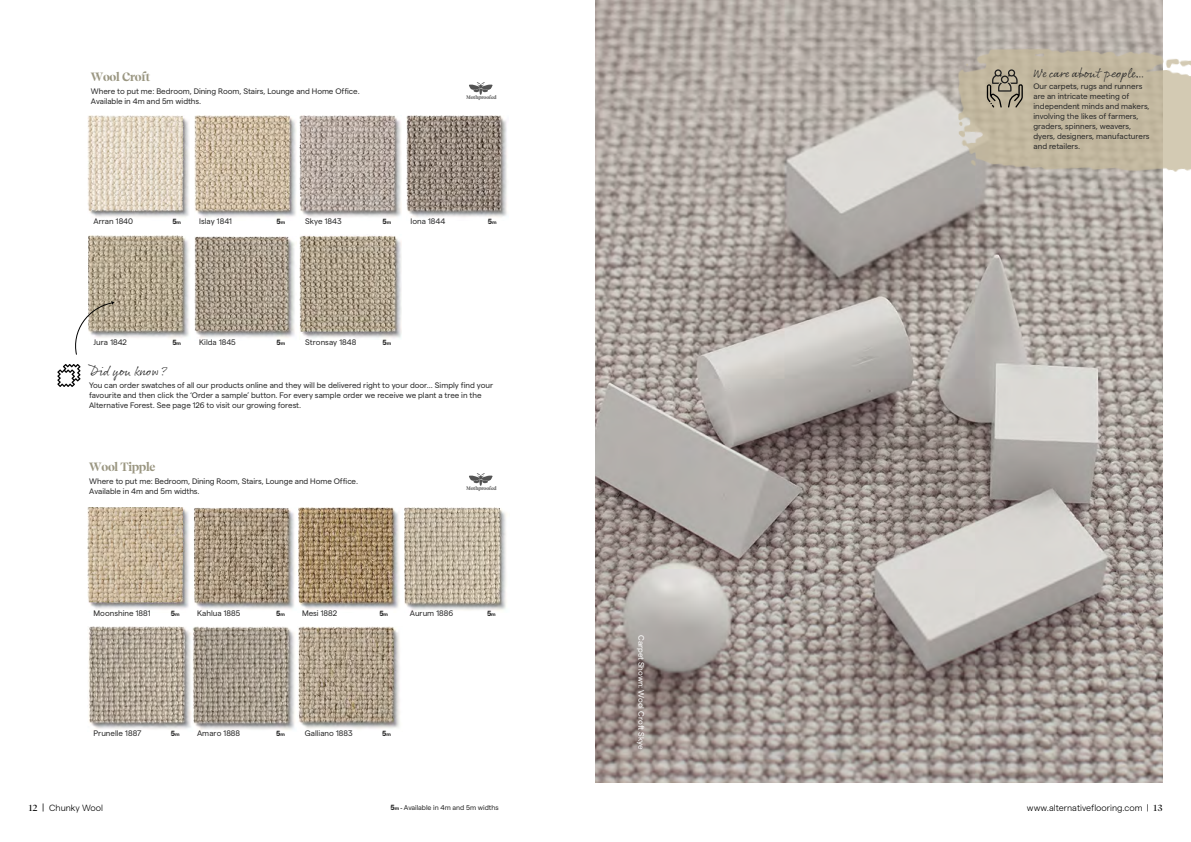
<style>
.page{position:relative;width:1191px;height:842px;background:#fff}
.page>*{position:absolute;margin:0;border:0;box-sizing:border-box;transform-origin:0 0}
.t1{font:13px "Rollerscript Smooth";letter-spacing:-.02em;color:#292929}
.t2{font:700 12px "Recife Display";letter-spacing:-.025em;color:#9b9782}
.t3{font:300 9px "Matter";color:#000}
.t4{font:8px/10px "Matter";color:#292929}
.t5{font:8px "Matter";letter-spacing:-.01em;color:#fff}
.t6{font:700 7.5px "Matter";color:#292929}
.t7{font:7px "Matter";letter-spacing:-.01em;color:#292929}
.t8{font:700 5.1px "Recife Display";letter-spacing:-.02em;color:#292929}
.s1{font-size:5px}
.s2{font-family:"Recife Display";font-weight:500}
.s3{font-size:10px}
.s4{font-weight:700;font-size:7.5px}
.s5{font-weight:700;font-size:5px}
</style>
<div class="page">
<img style="left:88px;top:236px;width:101px;height:102px">
<img style="left:88px;top:116px;width:101px;height:101px">
<img style="left:195px;top:236px;width:100px;height:102px">
<img style="left:300px;top:116px;width:101px;height:101px">
<img style="left:406px;top:116px;width:101px;height:101px">
<img style="left:300px;top:235px;width:102px;height:103px">
<img style="left:195px;top:116px;width:101px;height:101px">
<img style="left:469px;top:82px;width:24px;height:12px">
<img style="left:88px;top:507px;width:419px;height:104px">
<img style="left:88px;top:627px;width:312px;height:103px">
<svg style="left:195px;top:509px;width:101px;height:101px;background:#aa9b87"></svg>
<div style="left:193px;top:507px;width:105px;height:105px;border:1px solid #fff"></div>
<img style="left:469px;top:473px;width:24px;height:12px">
<img style="left:595px;top:0;width:567px;height:782px">
<img style="left:958px;top:45px;width:233px;height:132px">
<svg style="left:986px;top:69px;width:36px;height:39px"></svg>
<svg style="left:57px;top:364px;width:24px;height:23px"></svg>
<svg style="left:75px;top:301px;width:39px;height:54px"></svg>
<p class="t2" style="left:91px;top:68px;width:61px">Wool Croft</p>
<p class="t4" style="left:91px;top:86px;width:270px">Where to put me: Bedroom, Dining Room, Stairs, Lounge and Home Office.<br>Available in 4m and 5m widths.</p>
<p class="t8" style="left:466px;top:94px;width:32px">Mothproofed</p>
<p class="t4" style="left:94px;top:216px;width:41px">Arran 1840</p>
<p class="t6" style="left:172px;top:216px;width:10px">5<span class="s1">m</span></p>
<p class="t4" style="left:199px;top:216px;width:34px">Islay 1841</p>
<p class="t6" style="left:276px;top:216px;width:10px">5<span class="s1">m</span></p>
<p class="t4" style="left:305px;top:216px;width:38px">Skye 1843</p>
<p class="t6" style="left:382px;top:216px;width:10px">5<span class="s1">m</span></p>
<p class="t4" style="left:410px;top:216px;width:36px">Iona 1844</p>
<p class="t6" style="left:488px;top:216px;width:10px">5<span class="s1">m</span></p>
<p class="t4" style="left:94px;top:336px;width:35px">Jura 1842</p>
<p class="t6" style="left:172px;top:337px;width:10px">5<span class="s1">m</span></p>
<p class="t4" style="left:199px;top:336px;width:38px">Kilda 1845</p>
<p class="t6" style="left:276px;top:337px;width:10px">5<span class="s1">m</span></p>
<p class="t4" style="left:305px;top:336px;width:52px">Stronsay 1848</p>
<p class="t6" style="left:382px;top:337px;width:10px">5<span class="s1">m</span></p>
<p class="t1" style="left:89px;top:363px;width:80px">Did you know?</p>
<p class="t4" style="left:89px;top:379px;width:406px">You can order swatches of all our products online and they will be delivered right to your door... Simply find your favourite and then click the ‘Order a sample’ button. For every sample order we receive we plant a tree in the<br>Alternative Forest. See page 126 to visit our growing forest.</p>
<p class="t2" style="left:89px;top:458px;width:68px">Wool Tipple</p>
<p class="t4" style="left:89px;top:476px;width:270px">Where to put me: Bedroom, Dining Room, Stairs, Lounge and Home Office.<br>Available in 4m and 5m widths.</p>
<p class="t8" style="left:466px;top:485px;width:32px">Mothproofed</p>
<p class="t4" style="left:94px;top:608px;width:58px">Moonshine 1881</p>
<p class="t6" style="left:171px;top:608px;width:10px">5<span class="s1">m</span></p>
<p class="t4" style="left:302px;top:608px;width:37px">Mesi 1882</p>
<p class="t6" style="left:379px;top:608px;width:10px">5<span class="s1">m</span></p>
<p class="t4" style="left:410px;top:608px;width:45px">Aurum 1886</p>
<p class="t6" style="left:487px;top:608px;width:10px">5<span class="s1">m</span></p>
<p class="t4" style="left:197px;top:608px;width:45px">Kahlua 1885</p>
<p class="t6" style="left:276px;top:608px;width:10px">5<span class="s1">m</span></p>
<p class="t4" style="left:94px;top:727px;width:50px">Prunelle 1887</p>
<p class="t6" style="left:171px;top:727px;width:10px">5<span class="s1">m</span></p>
<p class="t4" style="left:197px;top:727px;width:45px">Amaro 1888</p>
<p class="t6" style="left:276px;top:727px;width:10px">5<span class="s1">m</span></p>
<p class="t4" style="left:305px;top:727px;width:49px">Galliano 1883</p>
<p class="t6" style="left:382px;top:727px;width:10px">5<span class="s1">m</span></p>
<p class="t5" style="left:647px;top:635px;width:116px;rotate:90deg">Carpet Shown: Wool Croft Skye</p>
<p class="t1" style="left:1033px;top:65px;width:113px">We care about people...</p>
<p class="t4" style="left:1033px;top:80px;width:118px">Our carpets, rugs and runners are an intricate meeting of independent minds and makers, involving the likes of farmers, graders, spinners, weavers, dyers, designers, manufacturers and retailers.</p>
<p class="t3" style="left:28px;top:801px;width:76px"><span class="s2">12</span> <span class="s3">|</span> Chunky Wool</p>
<p class="t3" style="left:1027px;top:801px;width:137px">www.alternativeflooring.com | <span class="s2">13</span></p>
<p class="t7" style="left:390px;top:802px;width:110px"><span class="s4">5</span><span class="s5">m -</span> Available in 4m and 5m widths</p>
</div>
